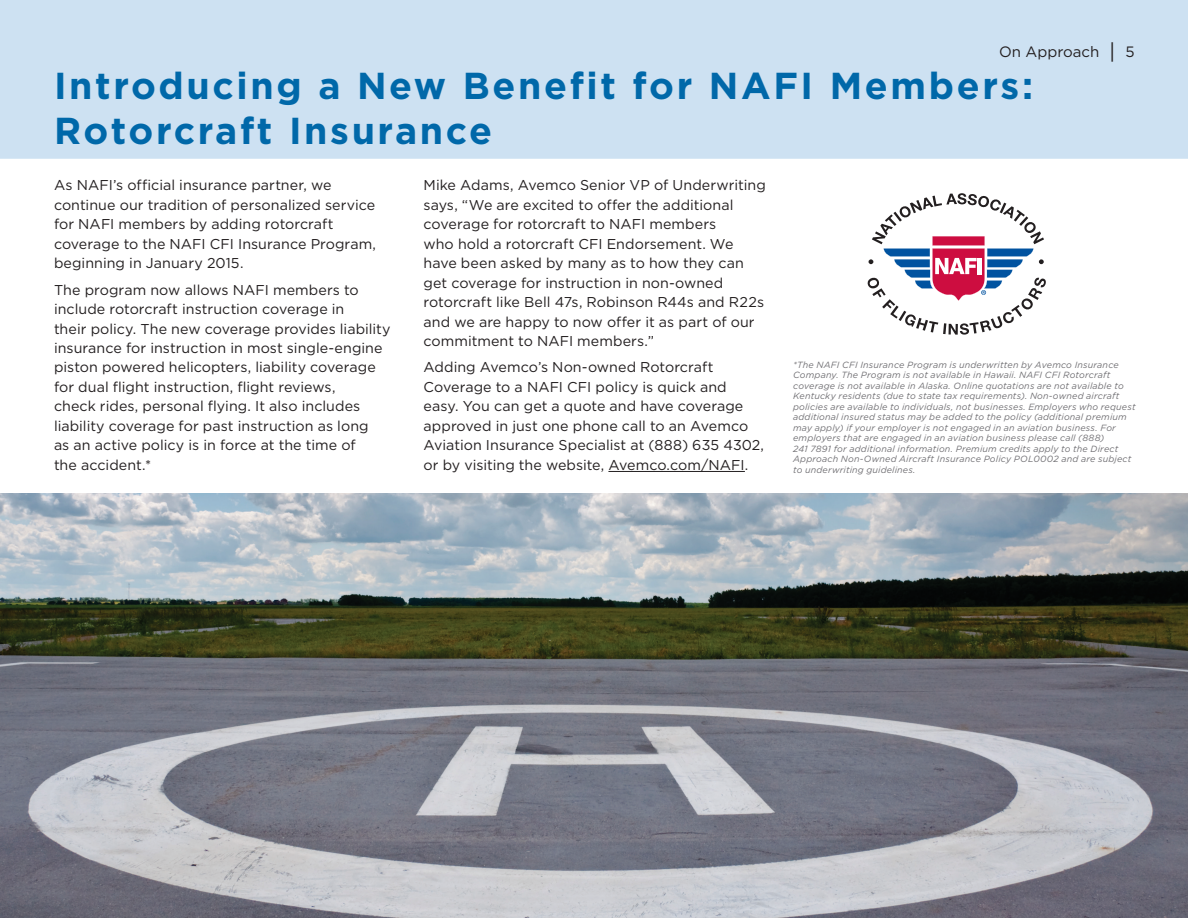
<style>
.page{position:relative;width:1188px;height:918px;background:#fff}
.page>*{position:absolute;margin:0;border:0;box-sizing:border-box;transform-origin:0 0}
.t1{font:700 37.5px/45px "Gotham";letter-spacing:.07em;color:#0068a9}
.t2{font:15px "Gotham";color:#231f20}
.t3{font:14.25px/19.5px "Gotham";letter-spacing:.005em;color:#231f20}
.t4{font:italic 9px/10.5px "Gotham";letter-spacing:.02em;color:#717074}
.s1{font-size:21px}
</style>
<div class="page">
<div style="left:1px;top:1px;width:1186px;height:157px;background:#cde1f2"></div>
<div style="left:0;top:0;width:1188px;height:159px;border:2px solid #cde1f2"></div>
<img style="left:0;top:494px;width:1188px;height:424px">
<hr style="left:608px;top:471px;width:137px;height:1px;background:#231f20">
<svg style="left:867px;top:193px;width:179px;height:142px"></svg>
<p class="t2" style="left:999px;top:42px;width:137px">On Approach <span class="s1">|</span> 5</p>
<h1 class="t1" style="left:54px;top:63px;width:981px">Introducing a New Benefit for NAFI Members:<br>Rotorcraft Insurance</h1>
<p class="t3" style="left:54px;top:175px;width:324px">As NAFI’s official insurance partner, we continue our tradition of personalized service for NAFI members by adding rotorcraft coverage to the NAFI CFI Insurance Program, beginning in January 2015.</p>
<p class="t3" style="left:54px;top:279px;width:338px">The program now allows NAFI members to include rotorcraft instruction coverage in<br>their policy. The new coverage provides liability insurance for instruction in most single-engine piston powered helicopters, liability coverage for dual flight instruction, flight reviews,<br>check rides, personal flying. It also includes liability coverage for past instruction as long<br>as an active policy is in force at the time of<br>the accident.*</p>
<p class="t3" style="left:424px;top:175px;width:344px">Mike Adams, Avemco Senior VP of Underwriting says, “We are excited to offer the additional coverage for rotorcraft to NAFI members<br>who hold a rotorcraft CFI Endorsement. We have been asked by many as to how they can get coverage for instruction in non-owned rotorcraft like Bell 47s, Robinson R44s and R22s and we are happy to now offer it as part of our commitment to NAFI members.”</p>
<p class="t3" style="left:424px;top:357px;width:342px">Adding Avemco’s Non-owned Rotorcraft Coverage to a NAFI CFI policy is quick and easy. You can get a quote and have coverage approved in just one phone call to an Avemco Aviation Insurance Specialist at (888) 635 4302, or by visiting the website, Avemco.com/NAFI.</p>
<p class="t4" style="left:793px;top:359px;width:344px">*The NAFI CFI Insurance Program is underwritten by Avemco Insurance Company. The Program is not available in Hawaii. NAFI CFI Rotorcraft coverage is not available in Alaska. Online quotations are not available to Kentucky residents (due to state tax requirements). Non-owned aircraft policies are available to individuals, not businesses. Employers who request additional insured status may be added to the policy (additional premium may apply) if your employer is not engaged in an aviation business. For employers that are engaged in an aviation business please call (888)<br>241 7891 for additional information. Premium credits apply to the Direct Approach Non-Owned Aircraft Insurance Policy POL0002 and are subject to underwriting guidelines.</p>
</div>
